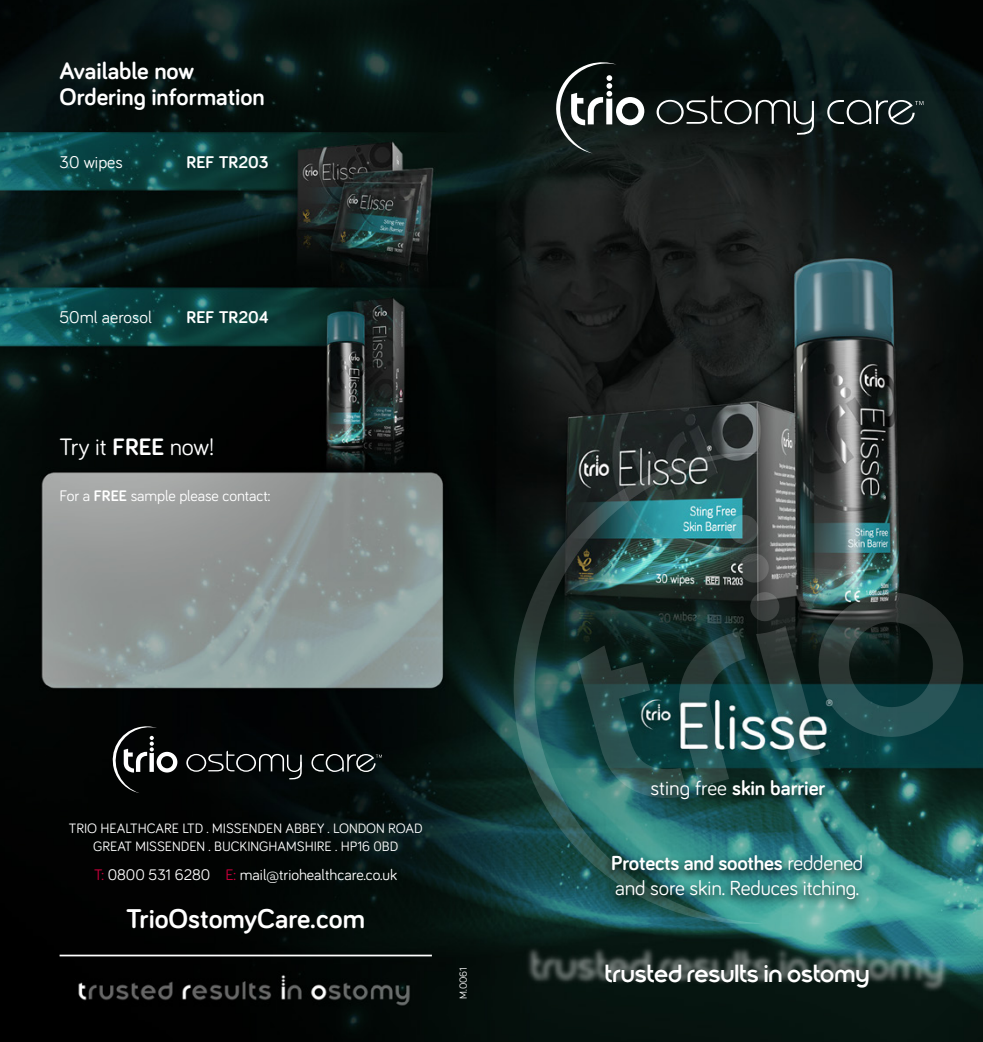
<style>
.page{position:relative;width:983px;height:1042px;background:#fff}
.page>*{position:absolute;margin:0;border:0;box-sizing:border-box;transform-origin:0 0}
.t1{font:700 28px "Bariol";color:#fff}
.t2{font:800 26.25px "Dyson Sans";color:#fff}
.t3{font:700 24.5px/25.9px "Bariol";color:#fff}
.t4{font:24.5px "Bariol";letter-spacing:-.005em;color:#fff}
.t5{font:21px/25.2px "Bariol";letter-spacing:-.01em;color:#fff}
.t6{font:700 21px "Bariol";color:#fff}
.t7{font:17.5px "Bariol";color:#fff}
.t8{font:700 17.5px "Bariol";color:#fff}
.t9{font:15.75px "Bariol";color:#fff}
.t10{font:14px/18.9px "Bariol";color:#fff;text-align:center}
.t11{font:10.5px "Bariol";color:#fff}
.s1{font-weight:700}
.s2{color:#ca003b}
.s3{font-weight:400}
</style>
<div class="page">
<img style="left:0;top:0;width:982px;height:1042px">
<svg style="left:480px;top:451px;width:283px;height:477px;background:#214746"></svg>
<img style="left:577px;top:552px;width:394px;height:252px">
<svg style="left:727px;top:513px;width:32px;height:32px"></svg>
<svg style="left:311px;top:754px;width:71px;height:18px"></svg>
<svg style="left:186px;top:750px;width:115px;height:30px;background:#232626"></svg>
<svg style="left:109px;top:724px;width:68px;height:69px;background:#2c2d2d"></svg>
<hr style="left:60px;top:954px;width:372px;height:2px;background:#fff">
<svg style="left:827px;top:100px;width:96px;height:25px;background:#3c4747"></svg>
<svg style="left:656px;top:95px;width:157px;height:41px;background:#2b3230"></svg>
<svg style="left:551px;top:60px;width:93px;height:93px;background:#353c3a"></svg>
<div style="left:643px;top:776px;width:189px;height:35px;background:#000;opacity:.9"></div>
<div style="left:603px;top:852px;width:266px;height:59px;background:#000;opacity:.9"></div>
<h3 class="t3" style="left:60px;top:57px;width:207px">Available now<br>Ordering information</h3>
<p class="t7" style="left:60px;top:150px;width:65px">30 wipes</p>
<p class="t8" style="left:187px;top:150px;width:83px">REF TR203</p>
<p class="t7" style="left:60px;top:305px;width:94px">50ml aerosol</p>
<p class="t8" style="left:187px;top:305px;width:83px">REF TR204</p>
<h3 class="t4" style="left:60px;top:430px;width:156px">Try it <span class="s1">FREE</span> now!</h3>
<p class="t9" style="left:60px;top:485px;width:212px">For a <span class="s1">FREE</span> sample please contact:</p>
<p class="t10" style="left:69px;top:818px;width:355px">TRIO HEALTHCARE LTD . MISSENDEN ABBEY . LONDON ROAD<br>GREAT MISSENDEN . BUCKINGHAMSHIRE . HP16 0BD</p>
<p class="t9" style="left:94px;top:864px;width:304px"><span class="s2">T:</span> 0800 531 6280 <span class="s2">E:</span> mail@triohealthcare.co.uk</p>
<h1 class="t1" style="left:126px;top:899px;width:240px">TrioOstomyCare.com</h1>
<p class="t11" style="left:456px;top:999px;width:33px;rotate:-90deg">M.0061</p>
<h3 class="t6" style="left:650px;top:773px;width:176px"><span class="s3">sting free</span> skin barrier</h3>
<h3 class="t5" style="left:611px;top:849px;width:254px"><span class="s1">Protects and soothes</span> reddened and sore skin. Reduces itching.</h3>
<h2 class="t2" style="left:604px;top:965px;width:266px">trusted results in ostomy</h2>
</div>
